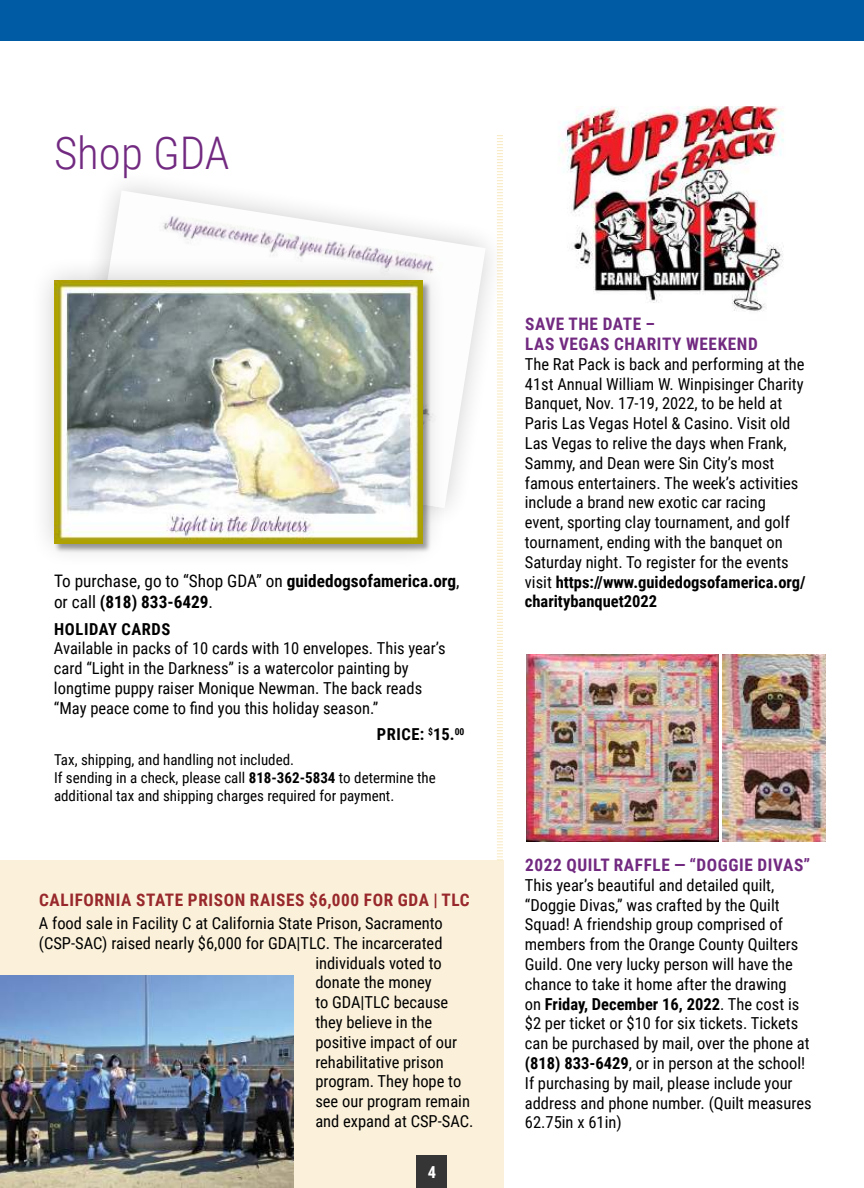
<style>
.page{position:relative;width:864px;height:1188px;background:#fff}
.page>*{position:absolute;margin:0;border:0;box-sizing:border-box;transform-origin:0 0}
.t1{font:300 45px "Roboto Condensed";color:#722a81}
.t2{font:700 17.25px/20.7px "Roboto Condensed";color:#000}
.t3{font:700 17.25px/20.2px "Roboto Condensed";letter-spacing:.035em;color:#722a81}
.t4{font:700 17.25px "Roboto Condensed";letter-spacing:.035em;color:#98282b}
.t5{font:16.5px/19.8px "Roboto Condensed";color:#000}
.t6{font:700 16.5px "Roboto Condensed";letter-spacing:.035em;color:#000}
.t7{font:700 16.5px "Roboto Condensed";color:#fff}
.t8{font:15px/18px "Roboto Condensed";color:#000}
.s1{font-weight:400}
.s2{font-weight:700}
</style>
<div class="page">
<div style="left:0;top:861px;width:503px;height:327px;background:#fbf1da"></div>
<div style="left:0;top:0;width:864px;height:40px;background:#015ba4"></div>
<svg style="left:497px;top:135px;width:6px;height:726px"></svg>
<svg style="left:121px;top:162px;width:382px;height:375px"></svg>
<img style="left:102px;top:190px;width:384px;height:318px">
<div style="left:29px;top:255px;width:419px;height:314px;background:#000;opacity:.2"></div>
<img style="left:54px;top:281px;width:369px;height:263px">
<img style="left:0;top:975px;width:294px;height:213px">
<div style="left:417px;top:1156px;width:30px;height:32px;background:#363535"></div>
<img style="left:560px;top:106px;width:224px;height:206px">
<img style="left:723px;top:654px;width:102px;height:187px">
<img style="left:526px;top:654px;width:192px;height:187px">
<h1 class="t1" style="left:54px;top:135px;width:177px">Shop GDA</h1>
<p class="t2" style="left:54px;top:572px;width:407px"><span class="s1">To purchase, go to “Shop GDA” on</span> guidedogsofamerica.org<span class="s1">, or call</span> (818) 833-6429<span class="s1">.</span></p>
<p class="t6" style="left:54px;top:621px;width:118px">HOLIDAY CARDS</p>
<p class="t5" style="left:54px;top:640px;width:393px">Available in packs of 10 cards with 10 envelopes. This year’s card “Light in the Darkness” is a watercolor painting by longtime puppy raiser Monique Newman. The back reads “May peace come to find you this holiday season.”</p>
<p class="t6" style="left:377px;top:727px;width:89px">PRICE: <sup>$</sup>15.<sup>00</sup></p>
<p class="t8" style="left:54px;top:752px;width:383px">Tax, shipping, and handling not included.<br>If sending in a check, please call <span class="s2">818-362-5834</span> to determine the additional tax and shipping charges required for payment.</p>
<p class="t4" style="left:39px;top:892px;width:432px">CALIFORNIA STATE PRISON RAISES $6,000 FOR GDA | TLC</p>
<p class="t5" style="left:39px;top:914px;width:406px">A food sale in Facility C at California State Prison, Sacramento</p>
<p class="t5" style="left:39px;top:934px;width:405px">(CSP-SAC) raised nearly $6,000 for GDA|TLC. The incarcerated</p>
<p class="t5" style="left:315px;top:954px;width:128px">individuals voted to</p>
<p class="t5" style="left:315px;top:974px;width:118px">donate the money</p>
<p class="t5" style="left:315px;top:993px;width:134px">to GDA|TLC because</p>
<p class="t5" style="left:315px;top:1013px;width:118px">they believe in the</p>
<p class="t5" style="left:315px;top:1033px;width:143px">positive impact of our</p>
<p class="t5" style="left:315px;top:1053px;width:130px">rehabilitative prison</p>
<p class="t5" style="left:315px;top:1073px;width:147px">program. They hope to</p>
<p class="t5" style="left:315px;top:1092px;width:156px">see our program remain</p>
<p class="t5" style="left:315px;top:1112px;width:160px">and expand at CSP-SAC.</p>
<p class="t7" style="left:428px;top:1164px;width:10px">54</p>
<p class="t3" style="left:525px;top:314px;width:234px">SAVE THE DATE –<br>LAS VEGAS CHARITY WEEKEND</p>
<p class="t5" style="left:525px;top:355px;width:282px">The Rat Pack is back and performing at the 41st Annual William W. Winpisinger Charity Banquet, Nov. 17-19, 2022, to be held at Paris Las Vegas Hotel &amp; Casino. Visit old Las Vegas to relive the days when Frank, Sammy, and Dean were Sin City’s most famous entertainers. The week’s activities include a brand new exotic car racing event, sporting clay tournament, and golf tournament, ending with the banquet on Saturday night. To register for the events visit <span class="s2">https://www.guidedogsofamerica.org/ charitybanquet2022</span></p>
<p class="t3" style="left:525px;top:856px;width:287px">2022 QUILT RAFFLE — “DOGGIE DIVAS”</p>
<p class="t5" style="left:525px;top:876px;width:288px">This year’s beautiful and detailed quilt, “Doggie Divas,” was crafted by the Quilt Squad! A friendship group comprised of members from the Orange County Quilters Guild. One very lucky person will have the chance to take it home after the drawing<br>on <span class="s2">Friday, December 16, 2022</span>. The cost is $2 per ticket or $10 for six tickets. Tickets can be purchased by mail, over the phone at <span class="s2">(818) 833-6429</span>, or in person at the school!<br>If purchasing by mail, please include your address and phone number. (Quilt measures 62.75in x 61in)</p>
</div>
